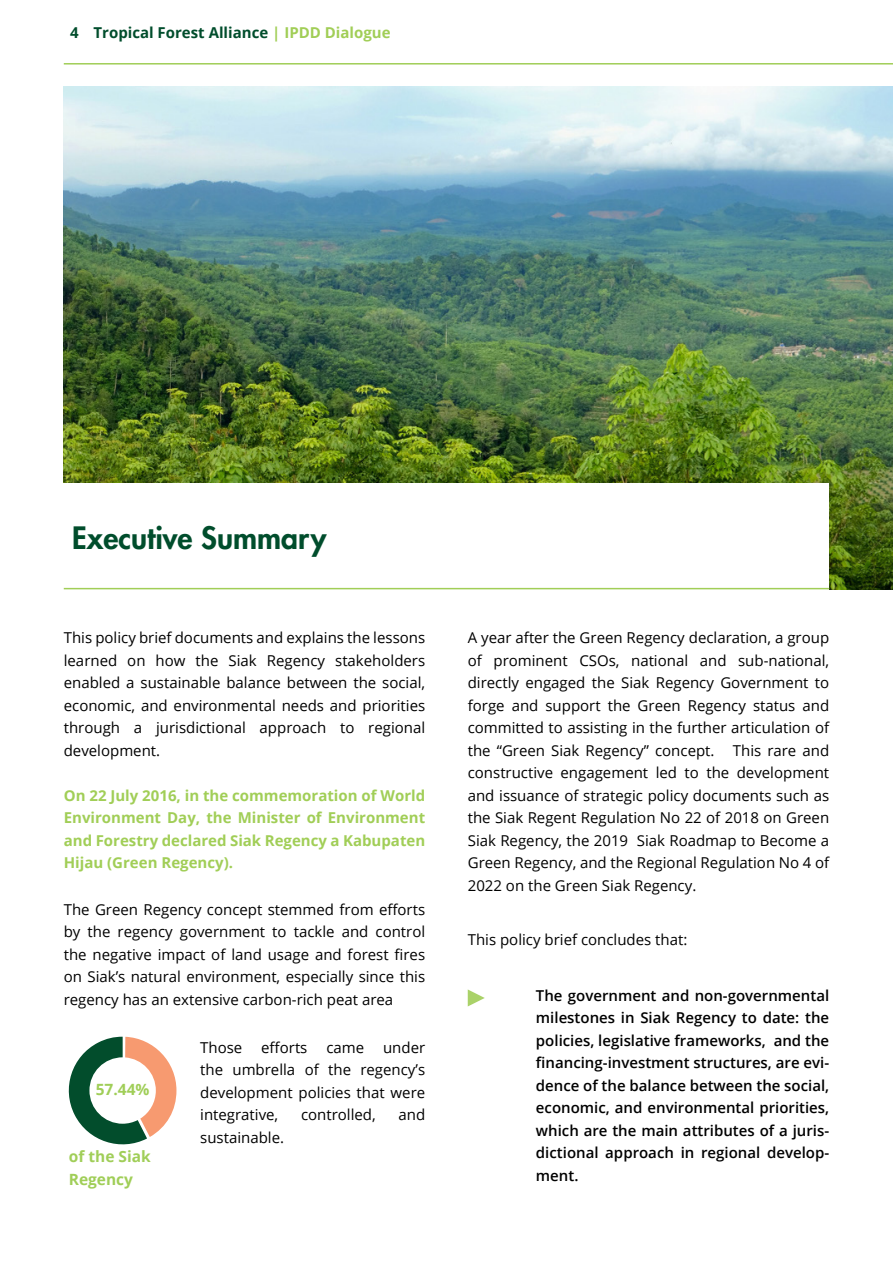
<style>
.page{position:relative;width:893px;height:1263px;background:#fff}
.page>*{position:absolute;margin:0;border:0;box-sizing:border-box;transform-origin:0 0}
.t1{font:800 30px "Futura Std";color:#004d2c}
.t2{font:700 15.45px/23.2px "Open Sans";color:#a0ce58}
.t3{font:15px/22.5px "Open Sans";color:#000;text-align:justify}
.t4{font:600 15px/22.5px "Open Sans";color:#000;text-align:justify}
.t5{font:700 15px/22.5px "Open Sans";color:#a1ce57;text-align:justify}
.t6{font:700 15px "Open Sans";color:#004d2c}
.s1{color:#a1ce57}
</style>
<div class="page">
<img style="left:64px;top:86px;width:829px;height:503px">
<div style="left:64px;top:483px;width:765px;height:106px;background:#fff"></div>
<hr style="left:64px;top:588px;width:765px;height:1px;background:#a1ce57">
<svg style="left:68px;top:1037px;width:108px;height:108px"></svg>
<svg style="left:468px;top:989px;width:17px;height:17px"></svg>
<hr style="left:64px;top:63px;width:829px;height:2px;background:#a1ce57">
<p class="t6" style="left:70px;top:22px;width:322px">4 Tropical Forest Alliance <span class="s1">| IPDD Dialogue</span></p>
<h1 class="t1" style="left:72px;top:518px;width:256px">Executive Summary</h1>
<p class="t3" style="left:64px;top:626px;width:363px">This policy brief documents and explains the lessons learned on how the Siak Regency stakeholders enabled a sustainable balance between the social, economic, and environmental needs and priorities through a jurisdictional approach to regional development.</p>
<p class="t5" style="left:64px;top:784px;width:363px">On 22 July 2016, in the commemoration of World Environment Day, the Minister of Environment and Forestry declared Siak Regency a Kabupaten Hijau (Green Regency).</p>
<p class="t3" style="left:64px;top:897px;width:363px">The Green Regency concept stemmed from efforts by the regency government to tackle and control the negative impact of land usage and forest fires on Siak’s natural environment, especially since this regency has an extensive carbon-rich peat area</p>
<p class="t2" style="left:96px;top:1078px;width:55px">57.44%</p>
<p class="t2" style="left:69px;top:1144px;width:83px">of the Siak<br>Regency</p>
<p class="t3" style="left:200px;top:1035px;width:44px">Those</p>
<p class="t3" style="left:261px;top:1035px;width:48px">efforts</p>
<p class="t3" style="left:326px;top:1035px;width:39px">came</p>
<p class="t3" style="left:200px;top:1035px;width:227px;text-indent:183px">under the umbrella of the regency’s development policies that were integrative,</p>
<p class="t3" style="left:301px;top:1103px;width:76px">controlled,</p>
<p class="t3" style="left:398px;top:1103px;width:28px">and</p>
<p class="t3" style="left:200px;top:1125px;width:85px">sustainable.</p>
<p class="t3" style="left:468px;top:626px;width:363px">A year after the Green Regency declaration, a group of prominent CSOs, national and sub-national, directly engaged the Siak Regency Government to forge and support the Green Regency status and committed to assisting in the further articulation of the “Green Siak Regency” concept. This rare and constructive engagement led to the development and issuance of strategic policy documents such as the Siak Regent Regulation No 22 of 2018 on Green Siak Regency, the 2019 Siak Roadmap to Become a Green Regency, and the Regional Regulation No 4 of 2022 on the Green Siak Regency.</p>
<p class="t3" style="left:468px;top:928px;width:221px">This policy brief concludes that:</p>
<p class="t4" style="left:536px;top:984px;width:295px">The government and non-governmental milestones in Siak Regency to date: the policies, legislative frameworks, and the financing-investment structures, are evi&shy;dence of the balance between the social, economic, and environmental priorities, which are the main attributes of a juris&shy;dictional approach in regional develop&shy;ment.</p>
</div>
